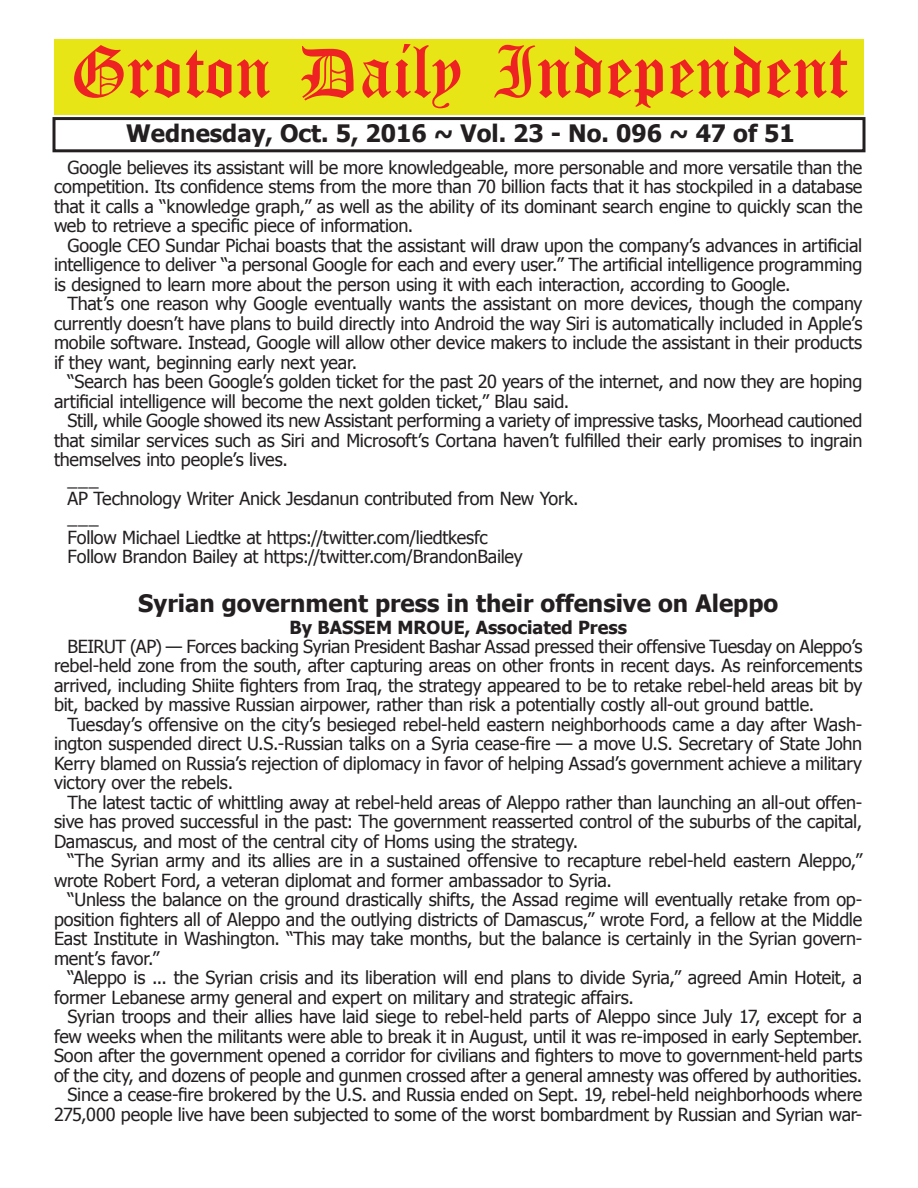
<style>
.page{position:relative;width:918px;height:1188px;background:#fff}
.page>*{position:absolute;margin:0;border:0;box-sizing:border-box;transform-origin:0 0}
.t1{font:54px "Old English Five";color:#ee2123}
.t2{font:700 24px "Tahoma";color:#231f20}
.t3{font:18px/19.5px "Tahoma";letter-spacing:-.01em;color:#231f20;text-align:justify}
.t4{font:700 18px "Tahoma";color:#231f20}
</style>
<div class="page">
<div style="left:52px;top:117px;width:814px;height:35px;border:3px solid #231f20"></div>
<div style="left:54px;top:40px;width:810px;height:75px;background:#e7e515"></div>
<h1 class="t1" style="left:70px;top:47px;width:779px">Groton Daily Independent</h1>
<h2 class="t2" style="left:126px;top:116px;width:670px">Wednesday, Oct. 5, 2016 ~ Vol. 23 - No. 096 ~ 47 of 51</h2>
<p class="t3" style="left:54px;top:156px;width:810px;text-indent:14px">Google believes its assistant will be more knowledgeable, more personable and more versatile than the competition. Its confidence stems from the more than 70 billion facts that it has stockpiled in a database that it calls a “knowledge graph,” as well as the ability of its dominant search engine to quickly scan the web to retrieve a specific piece of information.</p>
<p class="t3" style="left:54px;top:234px;width:810px;text-indent:14px">Google CEO Sundar Pichai boasts that the assistant will draw upon the company’s advances in artificial intelligence to deliver “a personal Google for each and every user.” The artificial intelligence programming is designed to learn more about the person using it with each interaction, according to Google.</p>
<p class="t3" style="left:54px;top:293px;width:810px;text-indent:14px">That’s one reason why Google eventually wants the assistant on more devices, though the company currently doesn’t have plans to build directly into Android the way Siri is automatically included in Apple’s mobile software. Instead, Google will allow other device makers to include the assistant in their products if they want, beginning early next year.</p>
<p class="t3" style="left:54px;top:371px;width:810px;text-indent:14px">“Search has been Google’s golden ticket for the past 20 years of the internet, and now they are hoping artificial intelligence will become the next golden ticket,” Blau said.</p>
<p class="t3" style="left:68px;top:410px;width:796px">Still, while Google showed its new Assistant performing a variety of impressive tasks, Moorhead cautioned</p>
<p class="t3" style="left:54px;top:429px;width:810px">that similar services such as Siri and Microsoft’s Cortana haven’t fulfilled their early promises to ingrain</p>
<p class="t3" style="left:54px;top:449px;width:235px">themselves into people’s lives.</p>
<p class="t3" style="left:68px;top:468px;width:33px">___</p>
<p class="t3" style="left:68px;top:488px;width:513px">AP Technology Writer Anick Jesdanun contributed from New York.</p>
<p class="t3" style="left:68px;top:507px;width:33px">___</p>
<p class="t3" style="left:68px;top:527px;width:422px">Follow Michael Liedtke at https://twitter.com/liedtkesfc</p>
<p class="t3" style="left:68px;top:546px;width:457px">Follow Brandon Bailey at https://twitter.com/BrandonBailey</p>
<h2 class="t2" style="left:138px;top:586px;width:641px">Syrian government press in their offensive on Aleppo</h2>
<p class="t4" style="left:290px;top:614px;width:339px">By BASSEM MROUE, Associated Press</p>
<p class="t3" style="left:54px;top:636px;width:810px;text-indent:14px">BEIRUT (AP) — Forces backing Syrian President Bashar Assad pressed their offensive Tuesday on Aleppo’s rebel-held zone from the south, after capturing areas on other fronts in recent days. As reinforcements arrived, including Shiite fighters from Iraq, the strategy appeared to be to retake rebel-held areas bit by bit, backed by massive Russian airpower, rather than risk a potentially costly all-out ground battle.</p>
<p class="t3" style="left:54px;top:714px;width:810px;text-indent:13px">Tuesday’s offensive on the city’s besieged rebel-held eastern neighborhoods came a day after Wash&shy;ington suspended direct U.S.-Russian talks on a Syria cease-fire — a move U.S. Secretary of State John Kerry blamed on Russia’s rejection of diplomacy in favor of helping Assad’s government achieve a military victory over the rebels.</p>
<p class="t3" style="left:54px;top:792px;width:810px;text-indent:14px">The latest tactic of whittling away at rebel-held areas of Aleppo rather than launching an all-out offen&shy;sive has proved successful in the past: The government reasserted control of the suburbs of the capital, Damascus, and most of the central city of Homs using the strategy.</p>
<p class="t3" style="left:54px;top:850px;width:810px;text-indent:14px">“The Syrian army and its allies are in a sustained offensive to recapture rebel-held eastern Aleppo,” wrote Robert Ford, a veteran diplomat and former ambassador to Syria.</p>
<p class="t3" style="left:54px;top:889px;width:810px;text-indent:14px">“Unless the balance on the ground drastically shifts, the Assad regime will eventually retake from op&shy;position fighters all of Aleppo and the outlying districts of Damascus,” wrote Ford, a fellow at the Middle East Institute in Washington. “This may take months, but the balance is certainly in the Syrian govern&shy;ment’s favor.”</p>
<p class="t3" style="left:54px;top:967px;width:810px;text-indent:14px">“Aleppo is ... the Syrian crisis and its liberation will end plans to divide Syria,” agreed Amin Hoteit, a former Lebanese army general and expert on military and strategic affairs.</p>
<p class="t3" style="left:54px;top:1006px;width:810px;text-align:right">Syrian troops and their allies have laid siege to rebel-held parts of Aleppo since July 17, except for a few weeks when the militants were able to break it in August, until it was re-imposed in early September.<br>Soon after the government opened a corridor for civilians and fighters to move to government-held parts of the city, and dozens of people and gunmen crossed after a general amnesty was offered by authorities.<br>Since a cease-fire brokered by the U.S. and Russia ended on Sept. 19, rebel-held neighborhoods where 275,000 people live have been subjected to some of the worst bombardment by Russian and Syrian war-</p>
</div>
